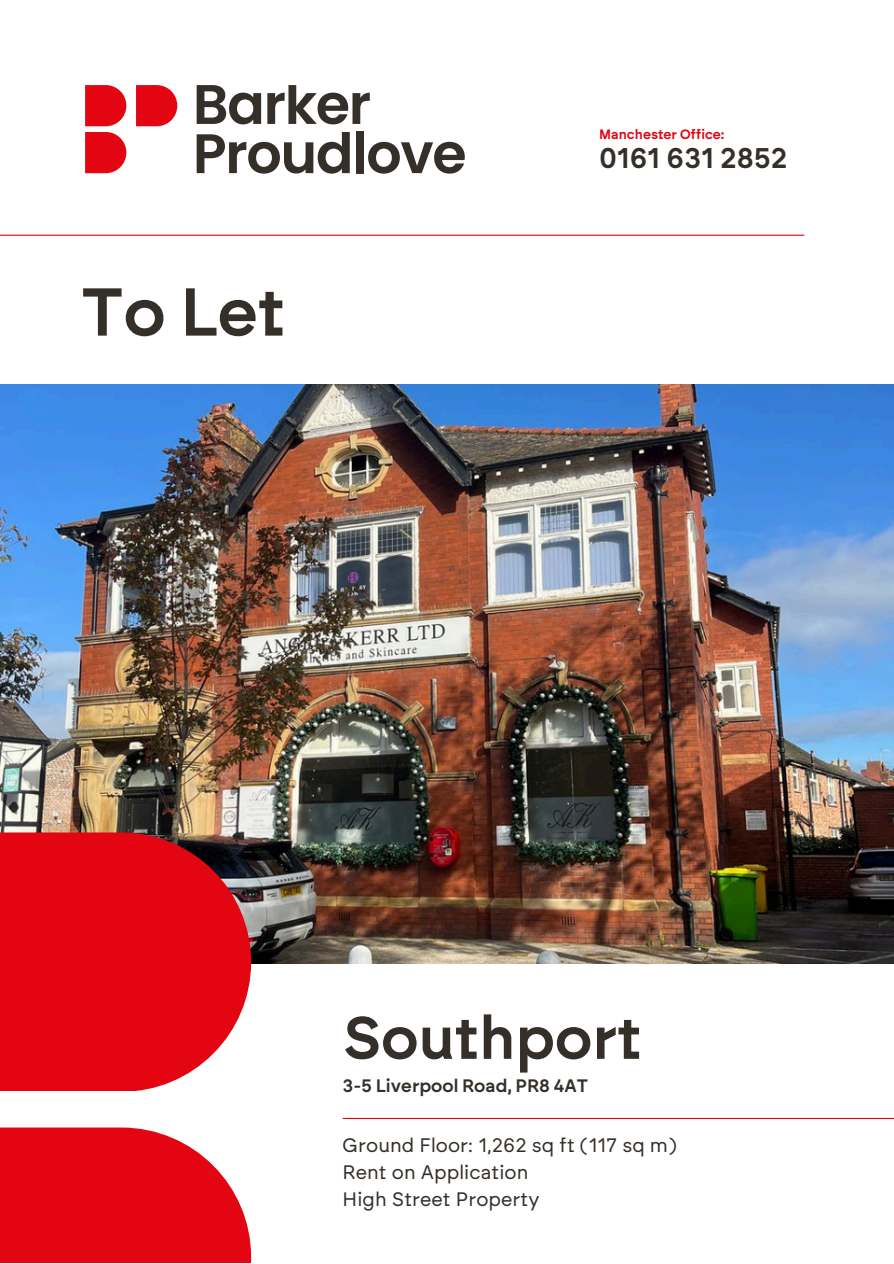
<style>
.page{position:relative;width:894px;height:1264px;background:#fff}
.page>*{position:absolute;margin:0;border:0;box-sizing:border-box;transform-origin:0 0}
.t1{font:600 67.5px "Brockmann";color:#352f29}
.t2{font:600 60px "Brockmann";color:#352f29}
.t3{font:600 28.5px "Brockmann";color:#352f29}
.t4{font:19.5px/27px "Brockmann";color:#352f29}
.t5{font:600 18px "Brockmann";color:#352f29}
.t6{font:600 13.5px "Brockmann";color:#e30512}
</style>
<div class="page">
<img style="left:0;top:385px;width:893px;height:578px">
<svg style="left:0;top:832px;width:251px;height:259px;fill:#e30512"></svg>
<svg style="left:0;top:1127px;width:251px;height:136px"></svg>
<hr style="left:342px;top:1117px;width:551px;height:1px;background:#e30512">
<svg style="left:85px;top:132px;width:41px;height:41px"></svg>
<svg style="left:85px;top:85px;width:41px;height:41px"></svg>
<svg style="left:136px;top:85px;width:41px;height:41px"></svg>
<svg style="left:196px;top:85px;width:65px;height:39px"></svg>
<svg style="left:267px;top:85px;width:102px;height:39px"></svg>
<svg style="left:196px;top:132px;width:153px;height:42px"></svg>
<div style="left:356px;top:132px;width:7px;height:41px;background:#352f29"></div>
<svg style="left:368px;top:142px;width:96px;height:32px"></svg>
<hr style="left:0;top:235px;width:804px;height:1px;background:#e30512">
<p class="t1" style="left:81px;top:271px;width:205px">To Let</p>
<p class="t6" style="left:599px;top:126px;width:127px">Manchester Office:</p>
<h2 class="t3" style="left:599px;top:141px;width:190px">0161 631 2852</h2>
<p class="t2" style="left:342px;top:1001px;width:300px">Southport</p>
<h1 class="t5" style="left:342px;top:1074px;width:247px">3-5 Liverpool Road, PR8 4AT</h1>
<p class="t4" style="left:342px;top:1131px;width:335px">Ground Floor: 1,262 sq ft (117 sq m)<br>Rent on Application<br>High Street Property</p>
</div>
